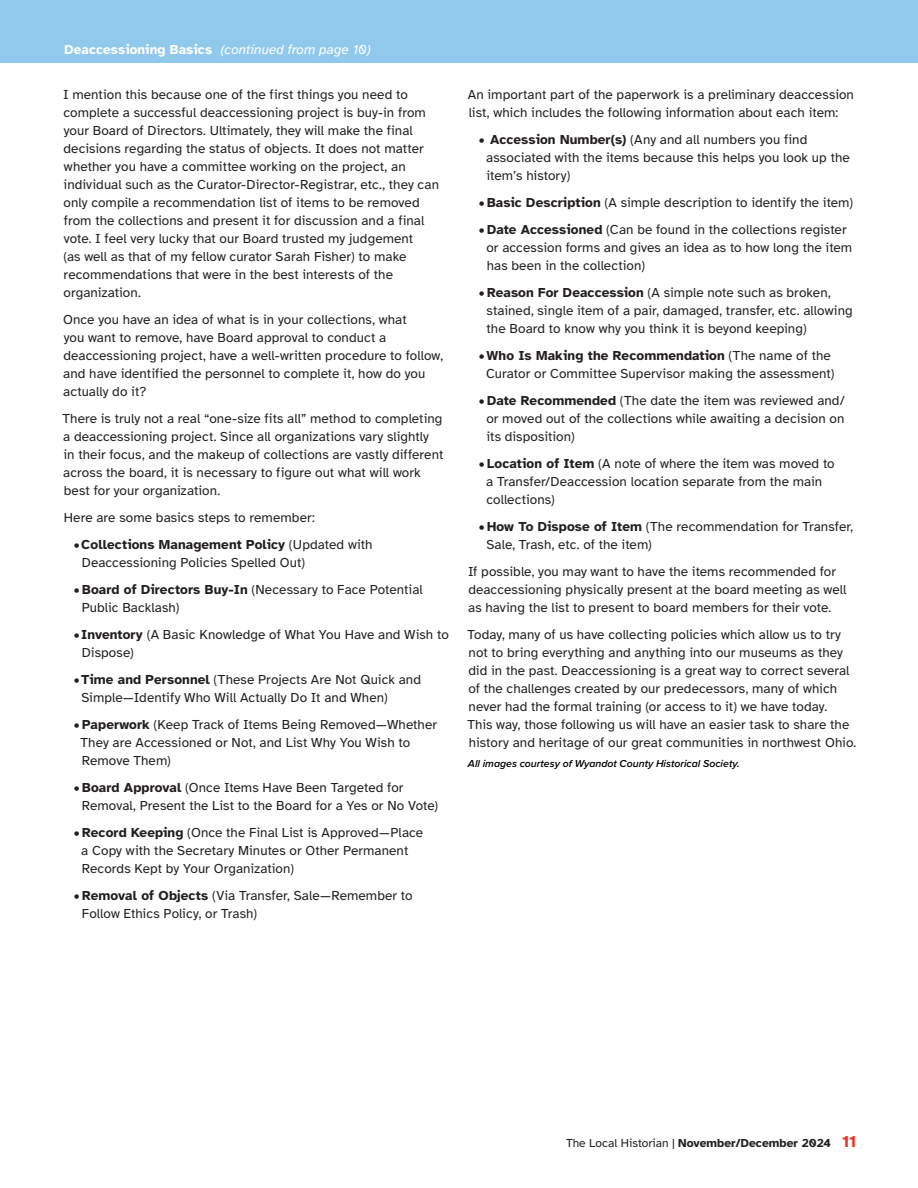
<style>
.page{position:relative;width:918px;height:1188px;background:#fff}
.page>*{position:absolute;margin:0;border:0;box-sizing:border-box;transform-origin:0 0}
.t1{font:13.5px/18px "Atkinson Hyperlegible";letter-spacing:.005em;color:#231f20}
.continuation_heading{font:italic 13.5px "Atkinson Hyperlegible";letter-spacing:.005em;color:#fff}
.t2{font:700 12px "Atkinson Hyperlegible";color:#231f20}
.t3{font:italic 600 10.5px "Proxima Nova";color:#000}
.s1{font-weight:700;font-style:normal}
.s2{font-weight:700}
.s3{font-weight:400}
.s4{font-size:16.5px;color:#ee3124}
</style>
<div class="page">
<div style="left:0;top:0;width:918px;height:63px;background:#91c9ed"></div>
<p class="continuation_heading" style="left:64px;top:42px;width:308px"><span class="s1">Deaccessioning Basics</span> (continued from page 10)</p>
<p class="t1" style="left:63px;top:86px;width:377px">I mention this because one of the first things you need to complete a successful deaccessioning project is buy-in from your Board of Directors. Ultimately, they will make the final decisions regarding the status of objects. It does not matter whether you have a committee working on the project, an individual such as the Curator-Director-Registrar, etc., they can only compile a recommendation list of items to be removed from the collections and present it for discussion and a final vote. I feel very lucky that our Board trusted my judgement<br>(as well as that of my fellow curator Sarah Fisher) to make recommendations that were in the best interests of the organization.</p>
<p class="t1" style="left:63px;top:311px;width:382px">Once you have an idea of what is in your collections, what<br>you want to remove, have Board approval to conduct a deaccessioning project, have a well-written procedure to follow, and have identified the personnel to complete it, how do you actually do it?</p>
<p class="t1" style="left:63px;top:410px;width:382px">There is truly not a real “one-size fits all” method to completing a deaccessioning project. Since all organizations vary slightly<br>in their focus, and the makeup of collections are vastly different across the board, it is necessary to figure out what will work best for your organization.</p>
<p class="t1" style="left:64px;top:509px;width:253px">Here are some basics steps to remember:</p>
<p class="t1" style="left:82px;top:536px;width:292px;text-indent:-8px"><span class="s2">•Collections Management Policy</span> (Updated with<br>Deaccessioning Policies Spelled Out)</p>
<p class="t1" style="left:82px;top:581px;width:342px;text-indent:-8px"><span class="s2">• Board of Directors Buy-In</span> (Necessary to Face Potential<br>Public Backlash)</p>
<p class="t1" style="left:82px;top:626px;width:369px;text-indent:-8px"><span class="s2">•Inventory</span> (A Basic Knowledge of What You Have and Wish to<br>Dispose)</p>
<p class="t1" style="left:81px;top:671px;width:341px;text-indent:-8px"><span class="s2">•Time and Personnel</span> (These Projects Are Not Quick and<br>Simple—Identify Who Will Actually Do It and When)</p>
<p class="t1" style="left:80px;top:716px;width:358px;text-indent:-7px"><span class="s2">• Paperwork</span> (Keep Track of Items Being Removed—Whether<br>They are Accessioned or Not, and List Why You Wish to<br>Remove Them)</p>
<p class="t1" style="left:82px;top:779px;width:358px;text-indent:-8px"><span class="s2">• Board Approval</span> (Once Items Have Been Targeted for<br>Removal, Present the List to the Board for a Yes or No Vote)</p>
<p class="t1" style="left:81px;top:824px;width:344px;text-indent:-7px"><span class="s2">• Record Keeping</span> (Once the Final List is Approved—Place a Copy with the Secretary Minutes or Other Permanent<br>Records Kept by Your Organization)</p>
<p class="t1" style="left:82px;top:887px;width:332px;text-indent:-8px"><span class="s2">• Removal of Objects</span> (Via Transfer, Sale—Remember to<br>Follow Ethics Policy, or Trash)</p>
<p class="t1" style="left:468px;top:86px;width:388px">An important part of the paperwork is a preliminary deaccession list, which includes the following information about each item:</p>
<p class="t1" style="left:486px;top:131px;width:365px;text-indent:-7px"><span class="s2">• Accession Number(s)</span> (Any and all numbers you find associated with the items because this helps you look up the item’s history)</p>
<p class="t1" style="left:479px;top:194px;width:376px"><span class="s2">• Basic Description</span> (A simple description to identify the item)</p>
<p class="t1" style="left:486px;top:221px;width:367px;text-indent:-8px"><span class="s2">• Date Accessioned</span> (Can be found in the collections register or accession forms and gives an idea as to how long the item has been in the collection)</p>
<p class="t1" style="left:487px;top:284px;width:368px;text-indent:-8px"><span class="s2">• Reason For Deaccession</span> (A simple note such as broken, stained, single item of a pair, damaged, transfer, etc. allowing the Board to know why you think it is beyond keeping)</p>
<p class="t1" style="left:479px;top:347px;width:357px;text-align:center"><span class="s2">•Who Is Making the Recommendation</span> (The name of the<br>Curator or Committee Supervisor making the assessment)</p>
<p class="t1" style="left:486px;top:392px;width:360px;text-align:justify;text-indent:-8px"><span class="s2">• Date Recommended</span> (The date the item was reviewed and/ or moved out of the collections while awaiting a decision on its disposition)</p>
<p class="t1" style="left:486px;top:455px;width:350px;text-indent:-7px"><span class="s2">• Location of Item</span> (A note of where the item was moved to a Transfer/Deaccession location separate from the main collections)</p>
<p class="t1" style="left:486px;top:518px;width:368px;text-indent:-8px"><span class="s2">• How To Dispose of Item</span> (The recommendation for Transfer,<br>Sale, Trash, etc. of the item)</p>
<p class="t1" style="left:468px;top:563px;width:380px">If possible, you may want to have the items recommended for deaccessioning physically present at the board meeting as well as having the list to present to board members for their vote.</p>
<p class="t1" style="left:467px;top:626px;width:390px">Today, many of us have collecting policies which allow us to try not to bring everything and anything into our museums as they did in the past. Deaccessioning is a great way to correct several of the challenges created by our predecessors, many of which never had the formal training (or access to it) we have today.<br>This way, those following us will have an easier task to share the history and heritage of our great communities in northwest Ohio.</p>
<p class="t3" style="left:468px;top:755px;width:273px">All images courtesy of Wyandot County Historical Society.</p>
<p class="t2" style="left:566px;top:1136px;width:292px"><span class="s3">The Local Historian |</span> November/December 2024 <span class="s4">11</span></p>
</div>
